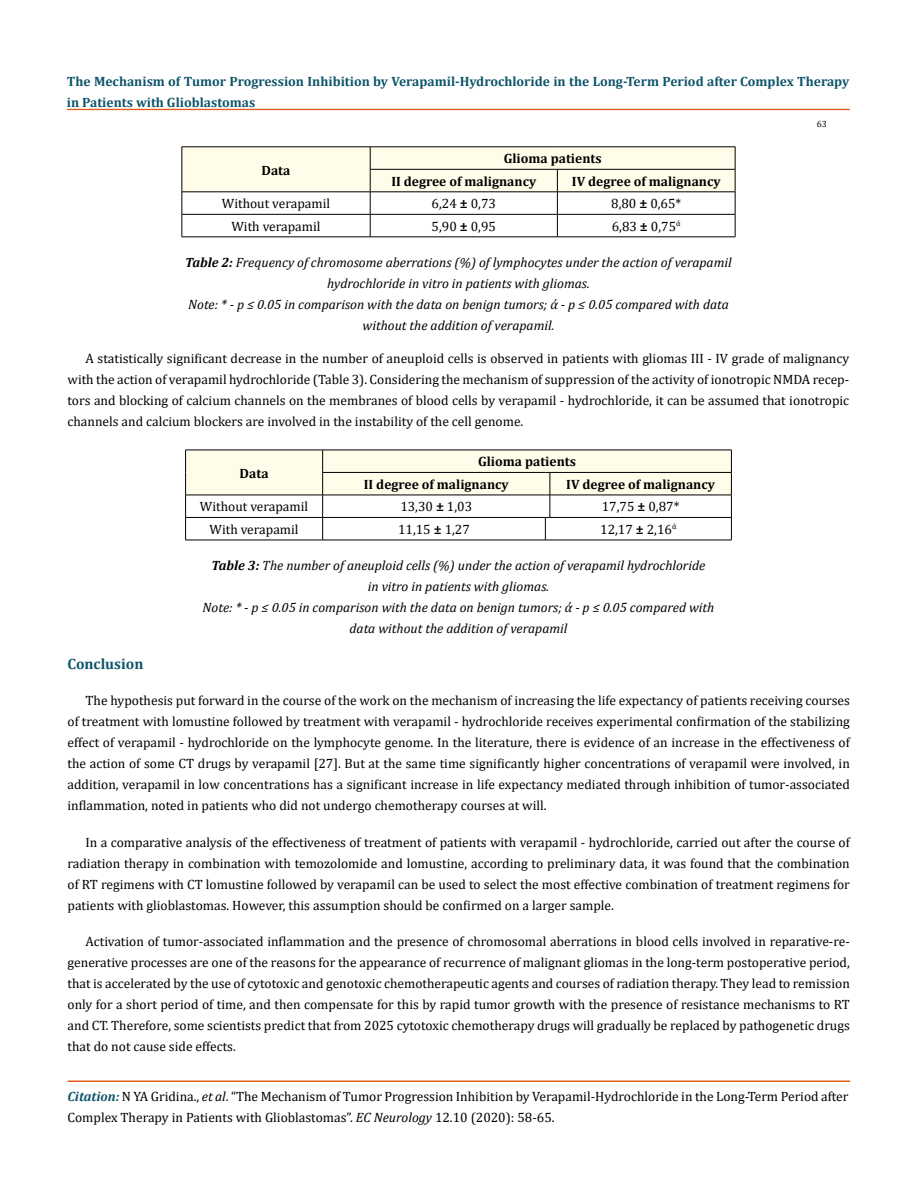
<style>
.page{position:relative;width:917px;height:1190px;background:#fff}
.page>*{position:absolute;margin:0;border:0;box-sizing:border-box;transform-origin:0 0}
.t1{font:700 15px "Cambria";color:#0e546a}
.t2{font:13.5px/21px "Cambria";color:#000;text-align:justify}
.t3{font:italic 13.5px/21px "Cambria";color:#000;text-align:center}
.t4{font:700 13.5px/21px "Cambria";color:#0e546a}
.t5{font:700 13.5px/22.5px "Cambria";color:#000}
.t6{font:9px "Cambria";color:#000}
.s1{font-weight:700}
.s2{font-weight:700;font-style:italic;color:#0e546a}
.s3{font-style:italic}
</style>
<div class="page">
<div style="left:67px;top:109px;width:782px;height:1px;border:1px solid #e05d1a"></div>
<div style="left:68px;top:1081px;width:781px;height:1px;border:1px solid #e05d1a"></div>
<hr style="left:182px;top:146px;width:188px;height:1px;background:#000">
<hr style="left:370px;top:146px;width:187px;height:1px;background:#000">
<hr style="left:557px;top:146px;width:178px;height:1px;background:#000">
<svg style="left:181px;top:147px;width:554px;height:90px"></svg>
<hr style="left:182px;top:236px;width:188px;height:1px;background:#000">
<hr style="left:370px;top:236px;width:187px;height:1px;background:#000">
<hr style="left:557px;top:236px;width:178px;height:1px;background:#000">
<svg style="left:185px;top:449px;width:547px;height:91px"></svg>
<hr style="left:550px;top:539px;width:181px;height:1px;background:#000">
<p class="t4" style="left:67px;top:71px;width:783px">The Mechanism of Tumor Progression Inhibition by Verapamil-Hydrochloride in the Long-Term Period after Complex Therapy in Patients with Glioblastomas</p>
<p class="t6" style="left:816px;top:118px;width:11px">63</p>
<p class="t5" style="left:261px;top:158px;width:30px">Data</p>
<p class="t5" style="left:391px;top:147px;width:212px;text-indent:112px">Glioma patients<br>II degree of malignancy</p>
<p class="t5" style="left:572px;top:169px;width:150px">IV degree of malignancy</p>
<p class="t2" style="left:222px;top:193px;width:110px">Without verapamil</p>
<p class="t2" style="left:431px;top:193px;width:66px">6,24 <span class="s1">±</span> 0,73</p>
<p class="t2" style="left:611px;top:193px;width:72px">8,80 <span class="s1">±</span> 0,65*</p>
<p class="t2" style="left:231px;top:216px;width:90px">With verapamil</p>
<p class="t2" style="left:431px;top:216px;width:66px">5,90 <span class="s1">±</span> 0,95</p>
<p class="t2" style="left:611px;top:216px;width:70px">6,83 <span class="s1">±</span> 0,75<sup>ά</sup></p>
<p class="t3" style="left:185px;top:251px;width:548px"><span class="s1">Таble 2:</span> Frequency of chromosome aberrations (%) of lymphocytes under the action of verapamil hydrochloride in vitro in patients with gliomas.<br>Note: * - p ≤ 0.05 in comparison with the data on benign tumors; ά - p ≤ 0.05 compared with data without the addition of verapamil.</p>
<p class="t2" style="left:68px;top:347px;width:783px;text-indent:18px">A statistically significant decrease in the number of aneuploid cells is observed in patients with gliomas III - IV grade of malignancy with the action of verapamil hydrochloride (Table 3). Considering the mechanism of suppression of the activity of ionotropic NMDA recep&shy;tors and blocking of calcium channels on the membranes of blood cells by verapamil - hydrochloride, it can be assumed that ionotropic channels and calcium blockers are involved in the instability of the cell genome.</p>
<p class="t5" style="left:240px;top:461px;width:30px">Data</p>
<p class="t5" style="left:364px;top:450px;width:214px;text-indent:114px">Glioma patients<br>II degree of malignancy</p>
<p class="t5" style="left:566px;top:472px;width:150px">IV degree of malignancy</p>
<p class="t2" style="left:200px;top:496px;width:110px">Without verapamil</p>
<p class="t2" style="left:400px;top:496px;width:73px">13,30 <span class="s1">±</span> 1,03</p>
<p class="t2" style="left:602px;top:496px;width:79px">17,75 <span class="s1">±</span> 0,87*</p>
<p class="t2" style="left:209px;top:519px;width:90px">With verapamil</p>
<p class="t2" style="left:398px;top:519px;width:73px">11,15 <span class="s1">±</span> 1,27</p>
<p class="t2" style="left:600px;top:519px;width:78px">12,17 <span class="s1">±</span> 2,16<sup>ά</sup></p>
<p class="t3" style="left:202px;top:554px;width:513px"><span class="s1">Table 3:</span> The number of aneuploid cells (%) under the action of verapamil hydrochloride<br>in vitro in patients with gliomas.<br>Note: * - p ≤ 0.05 in comparison with the data on benign tumors; ά - p ≤ 0.05 compared with data without the addition of verapamil</p>
<p class="t1" style="left:68px;top:653px;width:77px">Conclusion</p>
<p class="t2" style="left:68px;top:690px;width:783px;text-indent:18px">The hypothesis put forward in the course of the work on the mechanism of increasing the life expectancy of patients receiving courses of treatment with lomustine followed by treatment with verapamil - hydrochloride receives experimental confirmation of the stabilizing effect of verapamil - hydrochloride on the lymphocyte genome. In the literature, there is evidence of an increase in the effectiveness of the action of some CT drugs by verapamil [27]. But at the same time significantly higher concentrations of verapamil were involved, in addition, verapamil in low concentrations has a significant increase in life expectancy mediated through inhibition of tumor-associated inflammation, noted in patients who did not undergo chemotherapy courses at will.</p>
<p class="t2" style="left:68px;top:831px;width:783px;text-indent:18px">In a comparative analysis of the effectiveness of treatment of patients with verapamil - hydrochloride, carried out after the course of radiation therapy in combination with temozolomide and lomustine, according to preliminary data, it was found that the combination of RT regimens with CT lomustine followed by verapamil can be used to select the most effective combination of treatment regimens for patients with glioblastomas. However, this assumption should be confirmed on a larger sample.</p>
<p class="t2" style="left:68px;top:930px;width:783px;text-indent:18px">Activation of tumor-associated inflammation and the presence of chromosomal aberrations in blood cells involved in reparative-re&shy;generative processes are one of the reasons for the appearance of recurrence of malignant gliomas in the long-term postoperative period, that is accelerated by the use of cytotoxic and genotoxic chemotherapeutic agents and courses of radiation therapy. They lead to remission only for a short period of time, and then compensate for this by rapid tumor growth with the presence of resistance mechanisms to RT and CT. Therefore, some scientists predict that from 2025 cytotoxic chemotherapy drugs will gradually be replaced by pathogenetic drugs that do not cause side effects.</p>
<p class="t2" style="left:68px;top:1086px;width:782px"><span class="s2">Citation:</span> N YA Gridina., <span class="s3">et al</span>. “The Mechanism of Tumor Progression Inhibition by Verapamil-Hydrochloride in the Long-Term Period after<br>Complex Therapy in Patients with Glioblastomas”. <span class="s3">EC Neurology</span> 12.10 (2020): 58-65.</p>
</div>
